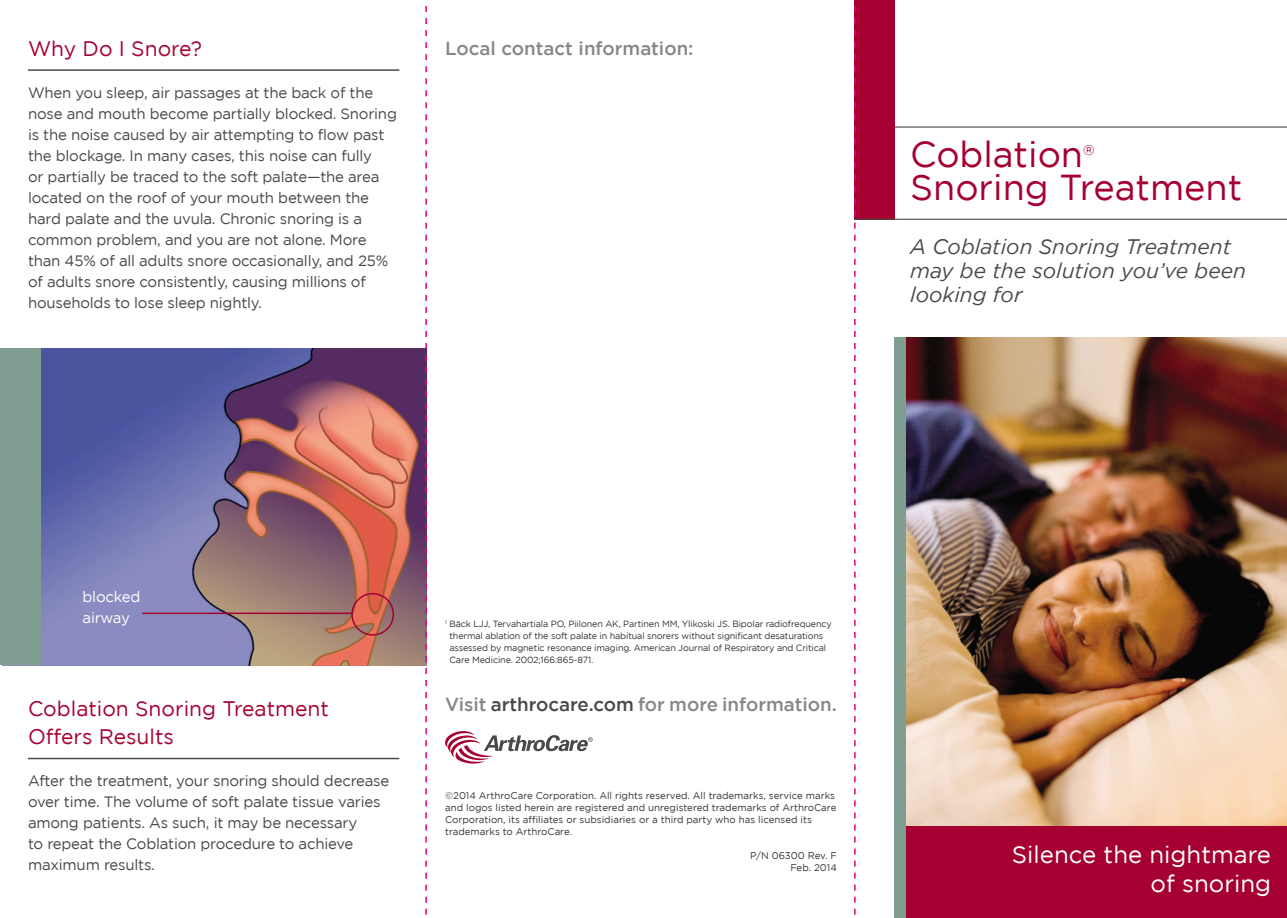
<style>
.page{position:relative;width:1287px;height:918px;background:#fff}
.page>*{position:absolute;margin:0;border:0;box-sizing:border-box;transform-origin:0 0}
.Body_Copy{font:36px "Gotham";color:#a50031}
.Body_Copy-2{font:24px/28.8px "Gotham";color:#fff;text-align:right}
.Body_Copy-3{font:italic 21px/24px "Gotham";color:#494949}
.Headers{font:21px/28.5px "Gotham";color:#a50031}
.t1{font:500 18.75px "Gotham";color:#868786}
.Body_Copy-4{font:15px/21px "Gotham";letter-spacing:-.015em;color:#494949}
.Body_Copy-5{font:15px/21px "Gotham";letter-spacing:-.015em;color:#fff}
.Body_Copy-6{font:13.95px "Gotham";color:#a50031}
.t2{font:9.75px/12px "Gotham";color:#363636}
.t3{font:9px/12px "Gotham";letter-spacing:-.015em;color:#363636}
.s1{color:#494949}
</style>
<div class="page">
<div style="left:894px;top:338px;width:75px;height:580px;background:#7f9d91"></div>
<hr style="left:855px;top:126px;width:432px;height:2px;background:#494949">
<img style="left:3px;top:348px;width:422px;height:318px">
<div style="left:854px;top:0;width:40px;height:219px;background:#a50031"></div>
<hr style="left:28px;top:69px;width:371px;height:2px;background:#494949">
<svg style="left:445px;top:731px;width:148px;height:33px"></svg>
<img style="left:906px;top:338px;width:381px;height:488px">
<hr style="left:854px;top:219px;width:433px;height:1px;background:#494949">
<div style="left:1px;top:348px;width:40px;height:317px;background:#7f9d91"></div>
<div style="left:906px;top:826px;width:381px;height:92px;background:#a50031"></div>
<hr style="left:28px;top:758px;width:371px;height:1px;background:#494949">
<div style="left:351px;top:593px;width:43px;height:43px;border:2px solid #a50031;border-radius:50%"></div>
<hr style="left:142px;top:613px;width:210px;height:1px;background:#a50031">
<svg style="left:425px;top:6px;width:2px;height:909px"></svg>
<svg style="left:854px;top:6px;width:1px;height:909px"></svg>
<p class="Headers" style="left:28px;top:34px;width:176px">Why Do I Snore?</p>
<p class="Body_Copy-4" style="left:28px;top:82px;width:370px">When you sleep, air passages at the back of the nose and mouth become partially blocked. Snoring is the noise caused by air attempting to flow past the blockage. In many cases, this noise can fully<br>or partially be traced to the soft palate—the area located on the roof of your mouth between the hard palate and the uvula. Chronic snoring is a common problem, and you are not alone. More than 45% of all adults snore occasionally, and 25% of adults snore consistently, causing millions of households to lose sleep nightly.</p>
<p class="t1" style="left:445px;top:38px;width:250px">Local contact information:</p>
<p class="Body_Copy" style="left:910px;top:134px;width:174px">Coblation</p>
<p class="Body_Copy-6" style="left:1083px;top:142px;width:13px">®</p>
<p class="Body_Copy" style="left:910px;top:167px;width:334px">Snoring Treatment</p>
<p class="Body_Copy-3" style="left:910px;top:235px;width:337px">A Coblation Snoring Treatment may be the solution you’ve been looking for</p>
<p class="Body_Copy-5" style="left:83px;top:586px;width:59px">blocked airway</p>
<p class="Headers" style="left:28px;top:694px;width:302px">Coblation Snoring Treatment<br>Offers Results</p>
<p class="Body_Copy-4" style="left:28px;top:770px;width:363px">After the treatment, your snoring should decrease over time. The volume of soft palate tissue varies among patients. As such, it may be necessary<br>to repeat the Coblation procedure to achieve maximum results.</p>
<p class="t3" style="left:449px;top:617px;width:384px;text-indent:-4px"><sup>1</sup> Bäck LJJ, Tervahartiala PO, Piilonen AK, Partinen MM, Ylikoski JS. Bipolar radiofrequency thermal ablation of the soft palate in habitual snorers without significant desaturations assessed by magnetic resonance imaging. American Journal of Respiratory and Critical Care Medicine. 2002;166:865-871.</p>
<p class="t1" style="left:445px;top:694px;width:393px">Visit <span class="s1">arthrocare.com</span> for more information.</p>
<p class="t2" style="left:445px;top:790px;width:393px">©2014 ArthroCare Corporation. All rights reserved. All trademarks, service marks and logos listed herein are registered and unregistered trademarks of ArthroCare Corporation, its affiliates or subsidiaries or a third party who has licensed its trademarks to ArthroCare.</p>
<p class="t2" style="left:750px;top:850px;width:88px">P/N 06300 Rev. F</p>
<p class="t2" style="left:790px;top:862px;width:48px">Feb. 2014</p>
<p class="Body_Copy-2" style="left:1012px;top:840px;width:261px">Silence the nightmare of snoring</p>
</div>
